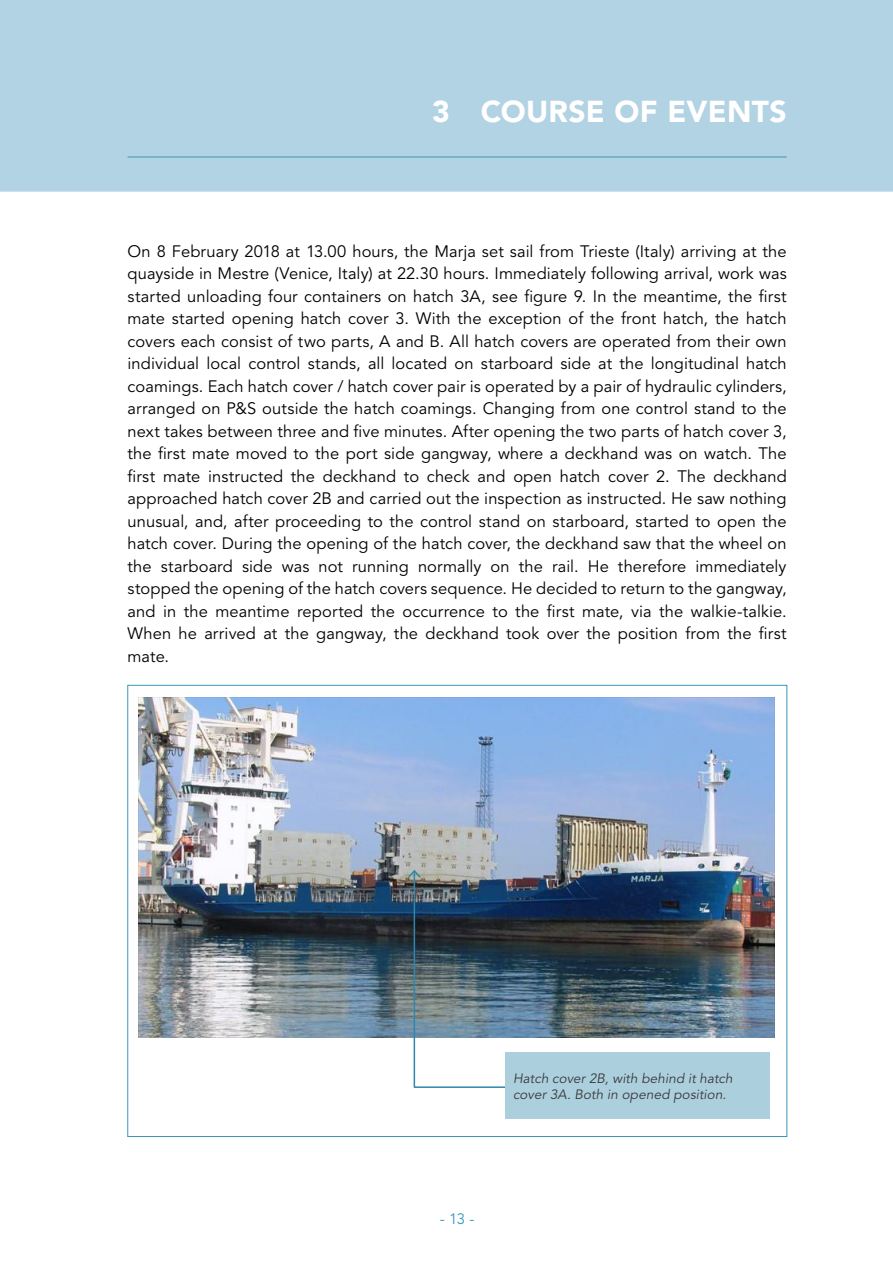
<style>
.page{position:relative;width:893px;height:1263px;background:#fff}
.page>*{position:absolute;margin:0;border:0;box-sizing:border-box;transform-origin:0 0}
.t1{font:900 30px "Avenir LT Std";letter-spacing:.01em;color:#fff}
.Bodytekst{font:16.5px/22.5px "Avenir LT Std";letter-spacing:.005em;color:#000;text-align:justify}
.t2{font:15px "Avenir LT Std";color:#3b97b7}
.Bijschrift_figuren{font:italic 13.5px/16.5px "Avenir LT Std";letter-spacing:.005em;color:#39393a}
</style>
<div class="page">
<div style="left:0;top:0;width:893px;height:192px;background:#b2d3e3"></div>
<hr style="left:128px;top:157px;width:659px;height:1px;background:#3b97b7">
<img style="left:138px;top:697px;width:637px;height:340px">
<img style="left:407px;top:869px;width:100px;height:219px">
<div style="left:505px;top:1053px;width:265px;height:66px;background:#accfde"></div>
<p class="t1" style="left:432px;top:93px;width:356px">3 COURSE OF EVENTS</p>
<p class="Bodytekst" style="left:128px;top:240px;width:661px">On 8 February 2018 at 13.00 hours, the Marja set sail from Trieste (Italy) arriving at the quayside in Mestre (Venice, Italy) at 22.30 hours. Immediately following arrival, work was started unloading four containers on hatch 3A, see figure 9. In the meantime, the first mate started opening hatch cover 3. With the exception of the front hatch, the hatch covers each consist of two parts, A and B. All hatch covers are operated from their own individual local control stands, all located on starboard side at the longitudinal hatch coamings. Each hatch cover / hatch cover pair is operated by a pair of hydraulic cylinders, arranged on P&amp;S outside the hatch coamings. Changing from one control stand to the next takes between three and five minutes. After opening the two parts of hatch cover 3, the first mate moved to the port side gangway, where a deckhand was on watch. The first mate instructed the deckhand to check and open hatch cover 2. The deckhand approached hatch cover 2B and carried out the inspection as instructed. He saw nothing unusual, and, after proceeding to the control stand on starboard, started to open the hatch cover. During the opening of the hatch cover, the deckhand saw that the wheel on the starboard side was not running normally on the rail. He therefore immediately stopped the opening of the hatch covers sequence. He decided to return to the gangway, and in the meantime reported the occurrence to the first mate, via the walkie-talkie.<br>When he arrived at the gangway, the deckhand took over the position from the first mate.</p>
<p class="Bijschrift_figuren" style="left:513px;top:1070px;width:221px">Hatch cover 2B, with behind it hatch cover 3A. Both in opened position.</p>
<p class="t2" style="left:440px;top:1210px;width:36px">- 13 -</p>
</div>
